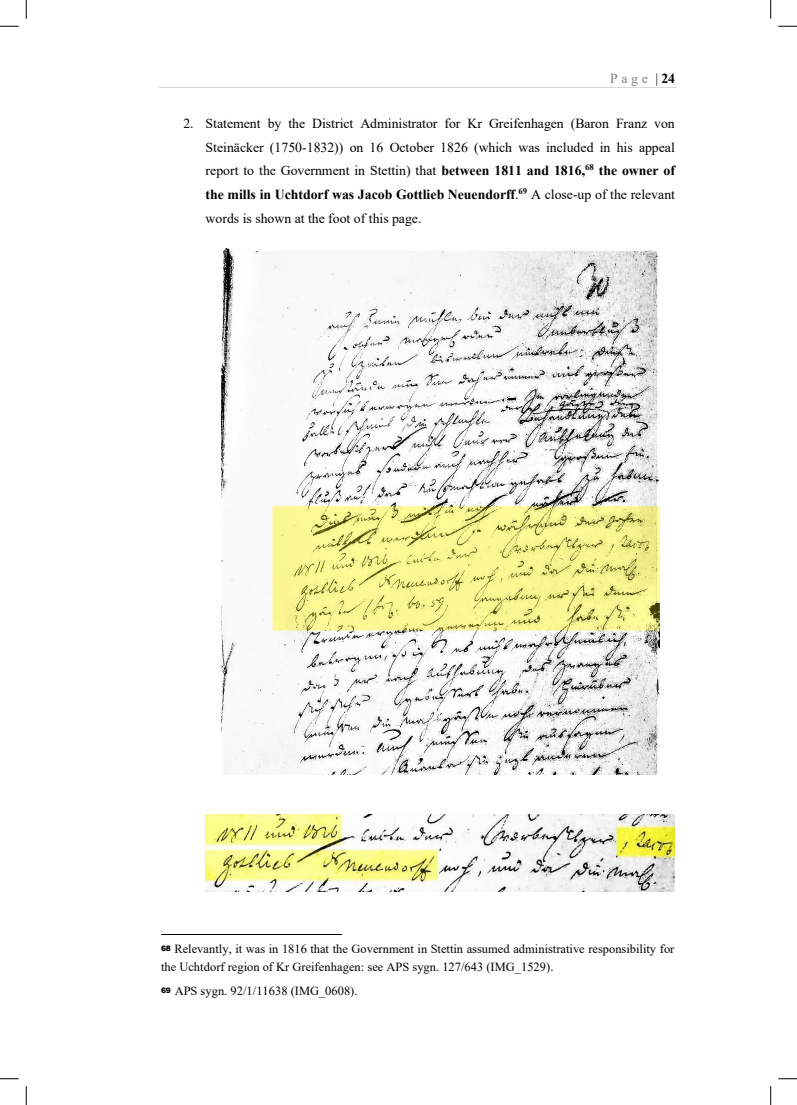
<style>
.page{position:relative;width:797px;height:1105px;background:#fff}
.page>*{position:absolute;margin:0;border:0;box-sizing:border-box;transform-origin:0 0}
.t1{font:13.75px/23.8px "Times New Roman";color:#000;text-align:justify}
.t2{font:13.75px "Times New Roman";color:#808080}
.t3{font:12.5px/17.2px "Times New Roman";color:#000}
.s1{color:#000}
.s2{font-weight:700;color:#000}
.s3{font-weight:700}
</style>
<div class="page">
<hr style="left:159px;top:88px;width:518px;height:1px;background:#d9d9d9">
<hr style="left:161px;top:934px;width:180px;height:1px;background:#000">
<img style="left:221px;top:248px;width:438px;height:526px">
<img style="left:206px;top:814px;width:468px;height:77px">
<svg style="left:0;top:25px;width:19px;height:2px"></svg>
<svg style="left:778px;top:25px;width:19px;height:2px"></svg>
<svg style="left:0;top:1078px;width:19px;height:1px"></svg>
<svg style="left:778px;top:1078px;width:19px;height:1px"></svg>
<svg style="left:25px;top:0;width:2px;height:19px"></svg>
<svg style="left:25px;top:1086px;width:2px;height:19px"></svg>
<svg style="left:770px;top:0;width:1px;height:19px"></svg>
<svg style="left:770px;top:1086px;width:1px;height:19px"></svg>
<p class="t2" style="left:610px;top:69px;width:67px">Page <span class="s1">|</span> <span class="s2">24</span></p>
<p class="t1" style="left:205px;top:111px;width:471px;text-indent:-22px">2. Statement by the District Administrator for Kr Greifenhagen (Baron Franz von Steinäcker (1750-1832)) on 16 October 1826 (which was included in his appeal report to the Government in Stettin) that <span class="s3">between 1811 and 1816,</span><sup>68</sup> <span class="s3">the owner of the mills in Uchtdorf was Jacob Gottlieb Neuendorff</span>.<sup>69</sup> A close-up of the relevant words is shown at the foot of this page.</p>
<p class="t3" style="left:161px;top:940px;width:515px"><sup>68</sup> Relevantly, it was in 1816 that the Government in Stettin assumed administrative responsibility for the Uchtdorf region of Kr Greifenhagen: see APS sygn. 127/643 (IMG_1529).</p>
<p class="t3" style="left:161px;top:982px;width:198px"><sup>69</sup> APS sygn. 92/1/11638 (IMG_0608).</p>
</div>
